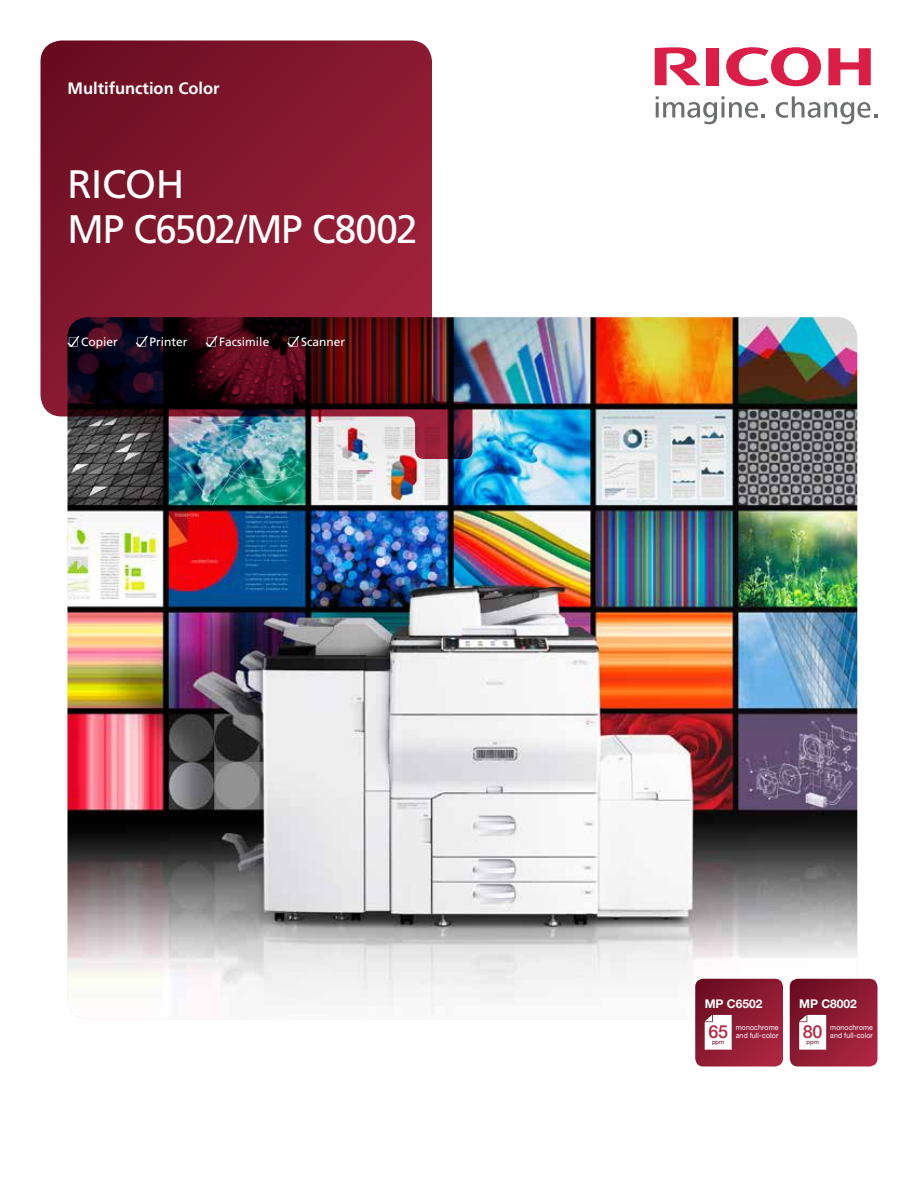
<style>
.page{position:relative;width:918px;height:1188px;background:#fff}
.page>*{position:absolute;margin:0;border:0;box-sizing:border-box;transform-origin:0 0}
.t1{font:39.75px/45px "Frutiger LT Std";letter-spacing:-.03em;color:#fff}
.t2{font:500 18px "Helvetica Neue LT Std";color:#b72847}
.t3{font:700 16.5px "Frutiger LT Std";color:#fff}
.t4{font:12px "Frutiger LT Std";color:#fff}
.t5{font:700 12px "Helvetica Neue LT Std";color:#fff}
.t6{font:7.5px "Helvetica Neue LT Std";letter-spacing:.02em;color:#fff;scale:.93 1}
.t7{font:6px "Helvetica Neue LT Std";letter-spacing:.01em;color:#66091e}
</style>
<div class="page">
<svg style="left:726px;top:47px;width:95px;height:39px"></svg>
<svg style="left:828px;top:48px;width:43px;height:37px"></svg>
<div style="left:706px;top:48px;width:13px;height:37px;background:#da1e48"></div>
<svg style="left:655px;top:47px;width:46px;height:38px"></svg>
<svg style="left:656px;top:96px;width:109px;height:28px"></svg>
<svg style="left:776px;top:96px;width:101px;height:28px"></svg>
<img style="left:68px;top:317px;width:789px;height:702px">
<svg style="left:790px;top:979px;width:88px;height:87px;background:#8d1c33"></svg>
<svg style="left:799px;top:1015px;width:27px;height:35px"></svg>
<svg style="left:695px;top:979px;width:88px;height:87px;background:#8d1b32"></svg>
<svg style="left:705px;top:1015px;width:27px;height:35px"></svg>
<svg style="left:40px;top:40px;width:432px;height:419px;background:#7c3042"></svg>
<svg style="left:68px;top:336px;width:11px;height:11px"></svg>
<svg style="left:136px;top:336px;width:12px;height:11px"></svg>
<svg style="left:206px;top:336px;width:11px;height:11px"></svg>
<svg style="left:287px;top:336px;width:12px;height:11px"></svg>
<h3 class="t3" style="left:68px;top:78px;width:154px">Multifunction Color</h3>
<h1 class="t1" style="left:68px;top:162px;width:352px">Ricoh<br>MP C6502/MP C8002</h1>
<h3 class="t4" style="left:81px;top:335px;width:38px">Copier</h3>
<h3 class="t4" style="left:150px;top:335px;width:40px">Printer</h3>
<h3 class="t4" style="left:219px;top:335px;width:52px">Facsimile</h3>
<h3 class="t4" style="left:301px;top:335px;width:46px">Scanner</h3>
<h3 class="t5" style="left:705px;top:996px;width:59px">MP C6502</h3>
<p class="t7" style="left:712px;top:1038px;width:14px">ppm</p>
<p class="t6" style="left:736px;top:1023px;width:48px">monochrome</p>
<h2 class="t2" style="left:708px;top:1021px;width:21px">65</h2>
<p class="t6" style="left:736px;top:1031px;width:47px">and full-color</p>
<h3 class="t5" style="left:799px;top:996px;width:59px">MP C8002</h3>
<p class="t7" style="left:807px;top:1038px;width:14px">ppm</p>
<p class="t6" style="left:830px;top:1023px;width:48px">monochrome</p>
<h2 class="t2" style="left:803px;top:1021px;width:21px">80</h2>
<p class="t6" style="left:830px;top:1031px;width:47px">and full-color</p>
</div>
